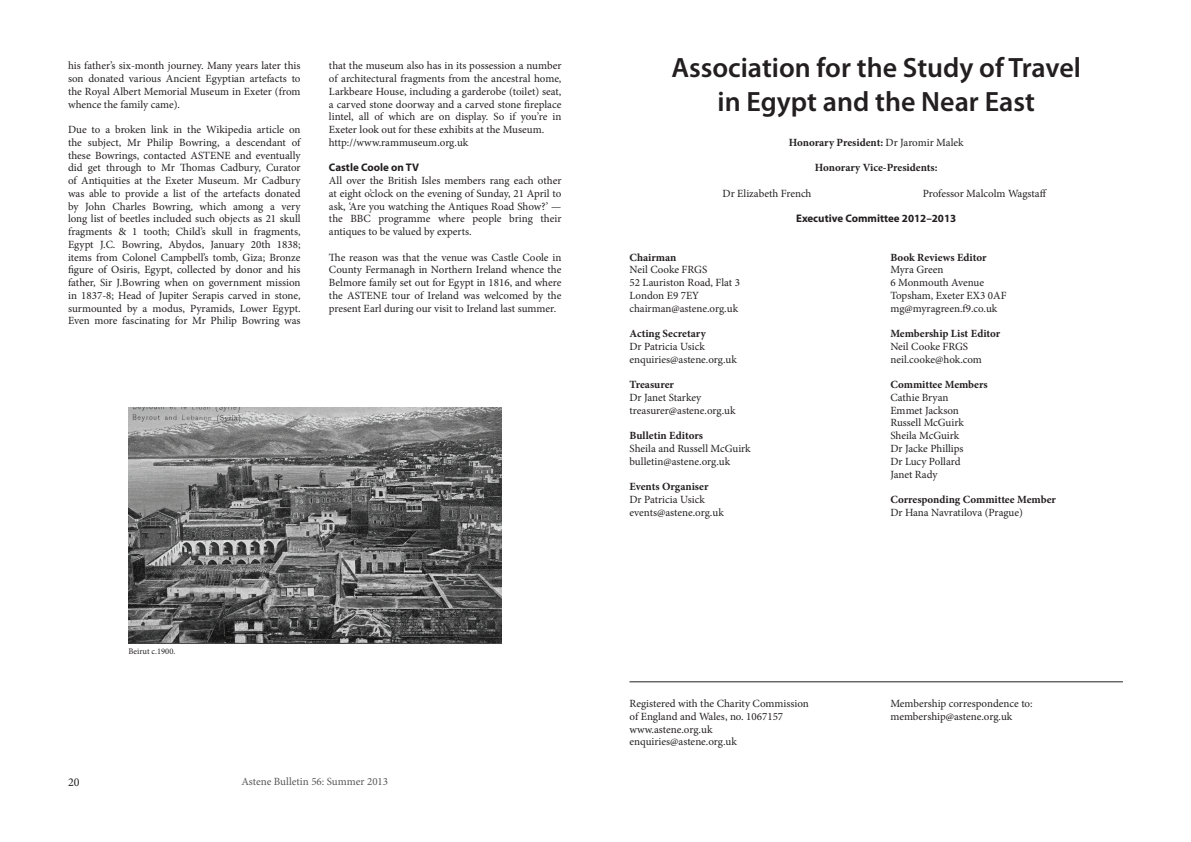
<style>
.page{position:relative;width:1191px;height:842px;background:#fff}
.page>*{position:absolute;margin:0;border:0;box-sizing:border-box;transform-origin:0 0}
.t1{font:600 28px "Myriad Pro";color:#231f20}
.t2{font:12px "Minion Pro";color:#231f20}
.Text{font:11px/12.8px "Minion Pro";color:#231f20;text-align:justify}
.GREEN{font:700 11px "Minion Pro";color:#231f20}
.t3{font:11px "Minion Pro";color:#57585a}
.Yellow{font:700 11px "Myriad Pro";color:#231f20}
.Green{font:700 11px "Myriad Pro";color:#231f20}
.Captions{font:8.5px "Minion Pro";color:#231f20}
.s1{font-weight:400}
</style>
<div class="page">
<hr style="left:629px;top:681px;width:494px;height:1px;background:#231f20">
<img style="left:128px;top:407px;width:373px;height:236px">
<p class="Text" style="left:68px;top:60px;width:234px">his father’s six-month journey. Many years later this son donated various Ancient Egyptian artefacts to the Royal Albert Memorial Museum in Exeter (from whence the family came).</p>
<p class="Text" style="left:68px;top:123px;width:234px">Due to a broken link in the Wikipedia article on the subject, Mr Philip Bowring, a descendant of these Bowrings, contacted ASTENE and eventually did get through to Mr Thomas Cadbury, Curator of Antiquities at the Exeter Museum. Mr Cadbury was able to provide a list of the artefacts donated by John Charles Bowring, which among a very long list of beetles included such objects as 21 skull fragments &amp; 1 tooth; Child’s skull in fragments, Egypt J.C. Bowring, Abydos, January 20th 1838; items from Colonel Campbell’s tomb, Giza; Bronze figure of Osiris, Egypt, collected by donor and his father, Sir J.Bowring when on government mission in 1837-8; Head of Jupiter Serapis carved in stone, surmounted by a modus, Pyramids, Lower Egypt.<br>Even more fascinating for Mr Philip Bowring was</p>
<p class="Text" style="left:329px;top:60px;width:234px">that the museum also has in its possession a number of architectural fragments from the ancestral home, Larkbeare House, including a garderobe (toilet) seat, a carved stone doorway and a carved stone fireplace lintel, all of which are on display. So if you’re in Exeter look out for these exhibits at the Museum.</p>
<p class="Text" style="left:329px;top:136px;width:141px">http://www.rammuseum.org.uk</p>
<p class="Green" style="left:329px;top:162px;width:92px">Castle Coole on TV</p>
<p class="Text" style="left:329px;top:174px;width:234px">All over the British Isles members rang each other at eight o’clock on the evening of Sunday, 21 April to ask, ‘Are you watching the Antiques Road Show?’ — the BBC programme where people bring their antiques to be valued by experts.</p>
<p class="Text" style="left:329px;top:251px;width:234px">The reason was that the venue was Castle Coole in County Fermanagh in Northern Ireland whence the Belmore family set out for Egypt in 1816, and where the ASTENE tour of Ireland was welcomed by the present Earl during our visit to Ireland last summer.</p>
<p class="Captions" style="left:128px;top:646px;width:49px">Beirut c.1900.</p>
<p class="t2" style="left:68px;top:774px;width:13px">20</p>
<p class="t3" style="left:241px;top:774px;width:148px">Astene Bulletin 56: Summer 2013</p>
<p class="t1" style="left:671px;top:53px;width:411px">Association for the Study of Travel</p>
<p class="t1" style="left:717px;top:86px;width:319px">in Egypt and the Near East</p>
<p class="GREEN" style="left:788px;top:135px;width:176px">Honorary President: <span class="s1">Dr Jaromir Malek</span></p>
<p class="GREEN" style="left:815px;top:160px;width:124px">Honorary Vice-Presidents:</p>
<p class="Text" style="left:722px;top:187px;width:90px">Dr Elizabeth French</p>
<p class="Yellow" style="left:796px;top:213px;width:162px">Executive Committee 2012–2013</p>
<p class="Text" style="left:922px;top:187px;width:126px">Professor Malcolm Wagstaff</p>
<p class="GREEN" style="left:629px;top:249px;width:48px">Chairman</p>
<p class="Text" style="left:629px;top:264px;width:79px">Neil Cooke FRGS</p>
<p class="Text" style="left:629px;top:276px;width:112px">52 Lauriston Road, Flat 3</p>
<p class="Text" style="left:629px;top:289px;width:71px">London E9 7EY</p>
<p class="Text" style="left:629px;top:302px;width:110px">chairman@astene.org.uk</p>
<p class="GREEN" style="left:629px;top:326px;width:78px">Acting Secretary</p>
<p class="Text" style="left:629px;top:340px;width:77px">Dr Patricia Usick</p>
<p class="Text" style="left:629px;top:353px;width:109px">enquiries@astene.org.uk</p>
<p class="GREEN" style="left:629px;top:377px;width:46px">Treasurer</p>
<p class="Text" style="left:629px;top:391px;width:73px">Dr Janet Starkey</p>
<p class="Text" style="left:629px;top:404px;width:108px">treasurer@astene.org.uk</p>
<p class="GREEN" style="left:629px;top:428px;width:75px">Bulletin Editors</p>
<p class="Text" style="left:629px;top:442px;width:123px">Sheila and Russell McGuirk</p>
<p class="Text" style="left:629px;top:455px;width:102px">bulletin@astene.org.uk</p>
<p class="GREEN" style="left:629px;top:479px;width:80px">Events Organiser</p>
<p class="Text" style="left:629px;top:493px;width:77px">Dr Patricia Usick</p>
<p class="Text" style="left:629px;top:506px;width:96px">events@astene.org.uk</p>
<p class="Text" style="left:629px;top:697px;width:181px">Registered with the Charity Commission of England and Wales, no. 1067157</p>
<p class="Text" style="left:629px;top:723px;width:84px">www.astene.org.uk</p>
<p class="Text" style="left:629px;top:735px;width:109px">enquiries@astene.org.uk</p>
<p class="GREEN" style="left:890px;top:249px;width:98px">Book Reviews Editor</p>
<p class="Text" style="left:890px;top:264px;width:55px">Myra Green</p>
<p class="Text" style="left:890px;top:276px;width:95px">6 Monmouth Avenue</p>
<p class="Text" style="left:890px;top:289px;width:118px">Topsham, Exeter EX3 0AF</p>
<p class="Text" style="left:890px;top:302px;width:108px">mg@myragreen.f9.co.uk</p>
<p class="GREEN" style="left:890px;top:326px;width:111px">Membership List Editor</p>
<p class="Text" style="left:890px;top:340px;width:79px">Neil Cooke FRGS</p>
<p class="Text" style="left:890px;top:353px;width:93px">neil.cooke@hok.com</p>
<p class="GREEN" style="left:890px;top:377px;width:99px">Committee Members</p>
<p class="Text" style="left:890px;top:391px;width:60px">Cathie Bryan</p>
<p class="Text" style="left:890px;top:404px;width:70px">Emmet Jackson</p>
<p class="Text" style="left:890px;top:417px;width:75px">Russell McGuirk</p>
<p class="Text" style="left:890px;top:429px;width:70px">Sheila McGuirk</p>
<p class="Text" style="left:890px;top:442px;width:75px">Dr Jacke Phillips</p>
<p class="Text" style="left:890px;top:455px;width:72px">Dr Lucy Pollard</p>
<p class="Text" style="left:890px;top:468px;width:49px">Janet Rady</p>
<p class="GREEN" style="left:890px;top:492px;width:167px">Corresponding Committee Member</p>
<p class="Text" style="left:890px;top:506px;width:134px">Dr Hana Navratilova (Prague)</p>
<p class="Text" style="left:890px;top:697px;width:144px">Membership correspondence to:</p>
<p class="Text" style="left:890px;top:710px;width:123px">membership@astene.org.uk</p>
</div>
